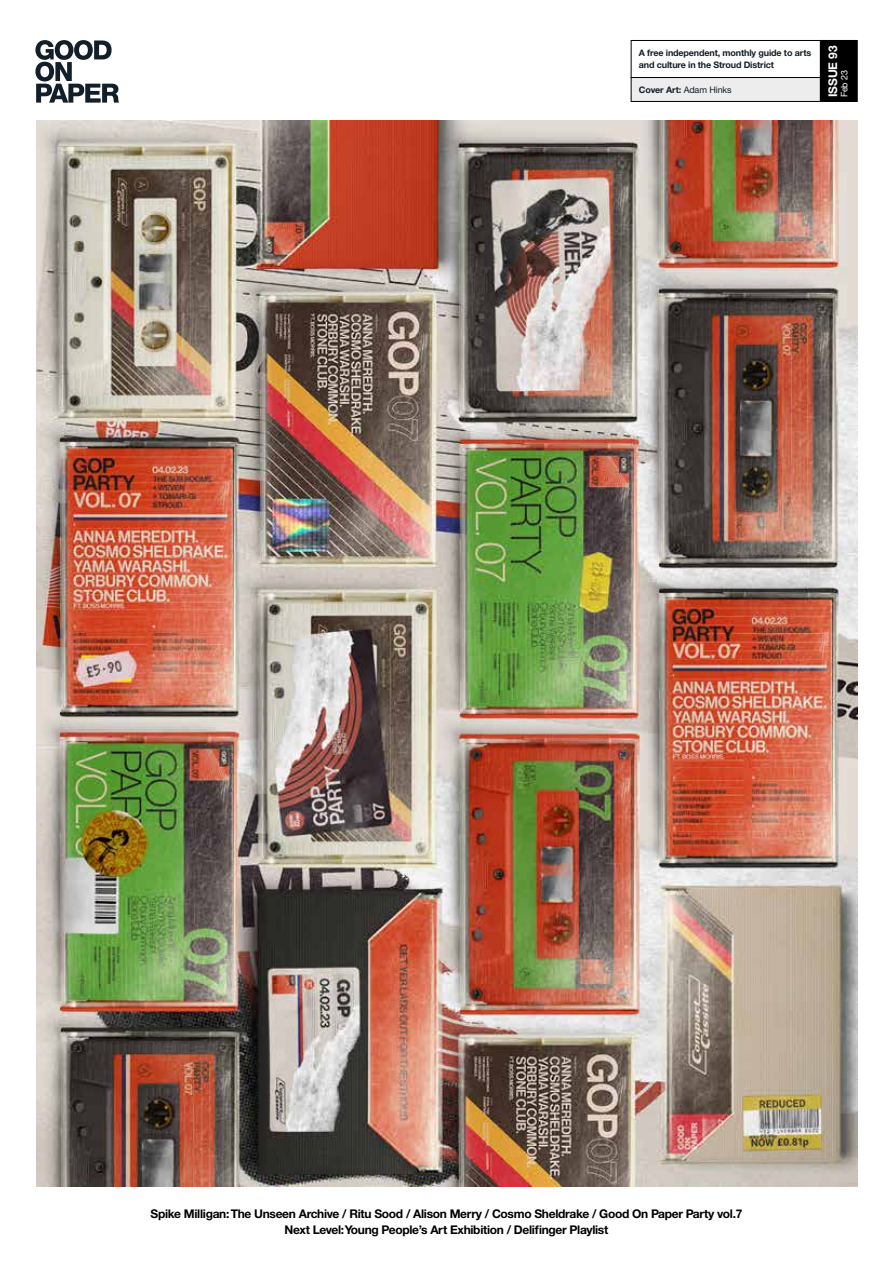
<style>
.page{position:relative;width:893px;height:1263px;background:#fff}
.page>*{position:absolute;margin:0;border:0;box-sizing:border-box;transform-origin:0 0}
.t1{font:700 12px/16.5px "Helvetica Neue CE";letter-spacing:-.025em;color:#000;text-align:center}
.t2{font:700 12px "Helvetica Neue CE";letter-spacing:-.015em;color:#fff}
.t3{font:700 9px/12px "Helvetica Neue CE";letter-spacing:-.015em;color:#121e29}
.t4{font:9px "Helvetica Neue CE";color:#fff}
.s1{font-weight:400}
</style>
<div class="page">
<div style="left:631px;top:78px;width:189px;height:24px;background:#ededed"></div>
<div style="left:631px;top:40px;width:226px;height:62px;border:1px solid #000"></div>
<div style="left:820px;top:40px;width:37px;height:61px;background:#000"></div>
<hr style="left:631px;top:77px;width:189px;height:1px;background:#000">
<svg style="left:35px;top:40px;width:84px;height:63px"></svg>
<img style="left:36px;top:120px;width:821px;height:1066px">
<p class="t3" style="left:639px;top:47px;width:174px">A free independent, monthly guide to arts and culture in the Stroud District</p>
<p class="t3" style="left:639px;top:84px;width:94px">Cover Art: <span class="s1">Adam Hinks</span></p>
<p class="t2" style="left:825px;top:97px;width:53px;rotate:-90deg">ISSUE 93</p>
<p class="t4" style="left:839px;top:97px;width:28px;rotate:-90deg">Feb 23</p>
<p class="t1" style="left:151px;top:1205px;width:593px">Spike Milligan: The Unseen Archive / Ritu Sood / Alison Merry / Cosmo Sheldrake / Good On Paper Party vol.7<br>Next Level: Young People’s Art Exhibition / Delifinger Playlist</p>
</div>
